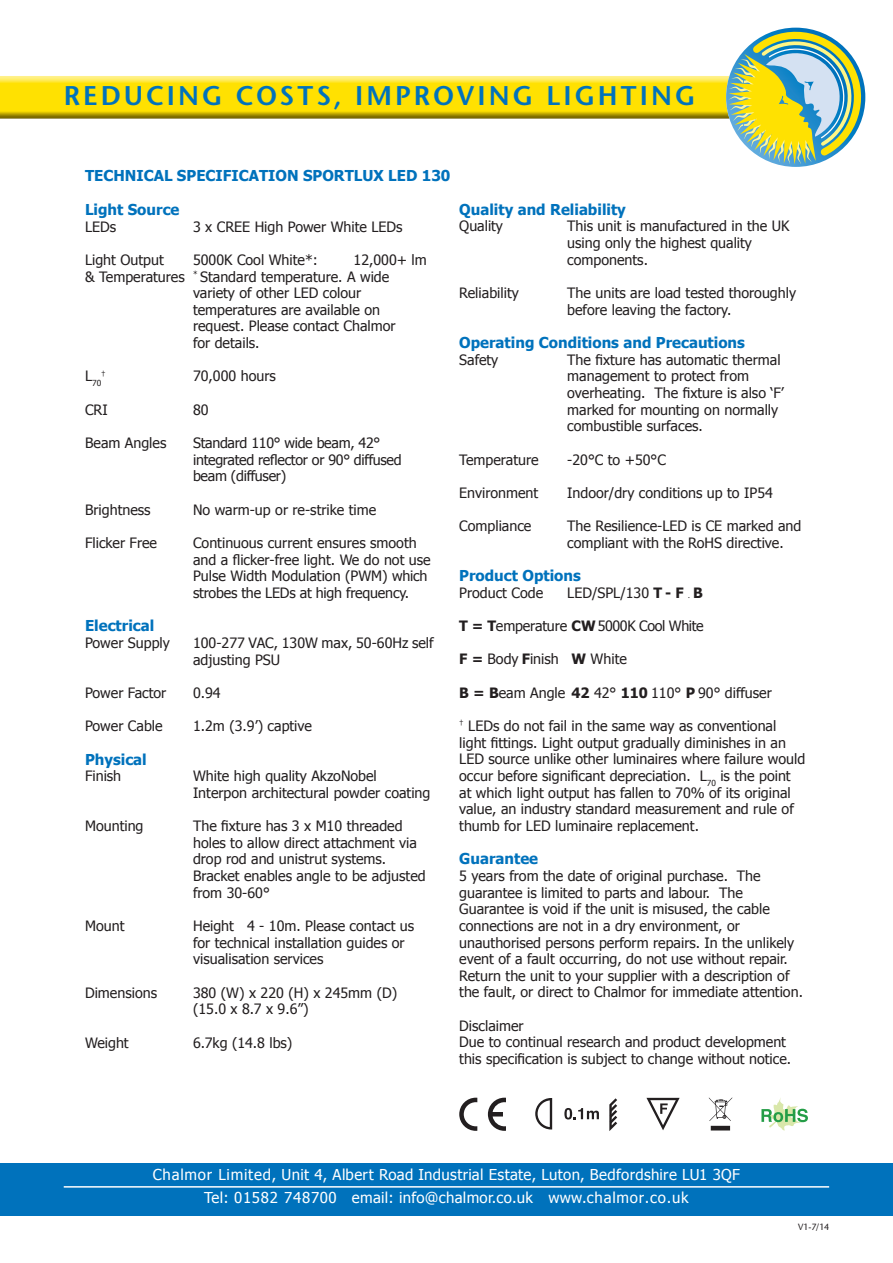
<style>
.page{position:relative;width:893px;height:1263px;background:#fff}
.page>*{position:absolute;margin:0;border:0;box-sizing:border-box;transform-origin:0 0}
.t1{font:600 27px "Stone Sans";letter-spacing:.115em;color:#0072bc}
.t2{font:700 15px "Tahoma";color:#0072bc}
.t3{font:15px/23.7px "Tahoma";letter-spacing:.02em;color:#fff;text-align:center}
.t4{font:14.25px/16.6px "Tahoma";color:#231f20}
.t5{font:14.25px/16.6px "Tahoma";letter-spacing:-.02em;color:#231f20}
.t6{font:14.25px "Tahoma";letter-spacing:-.03em;color:#231f20}
.t7{font:9px "Stone Sans";color:#231f20}
.t8{font:8.25px "Tahoma";color:#231f20}
.s1{font-weight:700}
.s2{font-family:"Myriad Pro";font-weight:300;font-stretch:condensed}
</style>
<div class="page">
<div style="left:0;top:1163px;width:893px;height:52px;background:#0072bc"></div>
<svg style="left:0;top:27px;width:866px;height:137px"></svg>
<hr style="left:64px;top:1186px;width:765px;height:1px;background:#fff">
<svg style="left:709px;top:1097px;width:23px;height:33px"></svg>
<svg style="left:646px;top:1098px;width:34px;height:32px"></svg>
<svg style="left:535px;top:1098px;width:17px;height:31px"></svg>
<svg style="left:609px;top:1098px;width:8px;height:33px"></svg>
<svg style="left:564px;top:1108px;width:35px;height:11px"></svg>
<svg style="left:761px;top:1098px;width:47px;height:33px"></svg>
<svg style="left:488px;top:1098px;width:18px;height:33px"></svg>
<svg style="left:459px;top:1098px;width:18px;height:33px"></svg>
<h1 class="t1" style="left:64px;top:79px;width:633px">REDUCING COSTS, IMPROVING LIGHTING</h1>
<p class="t2" style="left:85px;top:165px;width:367px">Technical Specification SPO RTLUX LE D 130</p>
<p class="t2" style="left:85px;top:199px;width:96px">Light Source</p>
<p class="t4" style="left:85px;top:217px;width:33px">LEDs</p>
<p class="t4" style="left:193px;top:217px;width:211px">3 x CREE High Power White LEDs</p>
<p class="t4" style="left:85px;top:251px;width:80px">Light Output</p>
<p class="t4" style="left:193px;top:251px;width:126px">5000K Cool White*:</p>
<p class="t4" style="left:354px;top:251px;width:75px">12,000+ lm</p>
<p class="t4" style="left:85px;top:267px;width:306px">&amp; Temperatures <sup>*</sup> Standard temperature. A wide</p>
<p class="t4" style="left:193px;top:284px;width:170px">variety of other LED colour</p>
<p class="t4" style="left:193px;top:301px;width:189px">temperatures are available on</p>
<p class="t4" style="left:193px;top:317px;width:204px">request. Please contact Chalmor</p>
<p class="t4" style="left:193px;top:334px;width:68px">for details.</p>
<p class="t8" style="left:85px;top:378px;width:18px"><sup>L</sup>70</p>
<p class="t8" style="left:101px;top:368px;width:6px">†</p>
<p class="t4" style="left:193px;top:367px;width:84px">70,000 hours</p>
<p class="t4" style="left:85px;top:401px;width:24px">CRI</p>
<p class="t4" style="left:193px;top:401px;width:17px">80</p>
<p class="t4" style="left:85px;top:434px;width:83px">Beam Angles</p>
<p class="t5" style="left:193px;top:434px;width:210px">Standard 110° wide beam, 42° integrated reflector or 90° diffused beam (diffuser)</p>
<p class="t4" style="left:85px;top:500px;width:67px">Brightness</p>
<p class="t4" style="left:193px;top:500px;width:185px">No warm-up or re-strike time</p>
<p class="t4" style="left:85px;top:534px;width:74px">Flicker Free</p>
<p class="t4" style="left:193px;top:534px;width:239px">Continuous current ensures smooth and a flicker-free light. We do not use Pulse Width Modulation (PWM) which strobes the LEDs at high frequency.</p>
<p class="t2" style="left:85px;top:615px;width:71px">Electrical</p>
<p class="t4" style="left:85px;top:634px;width:86px">Power Supply</p>
<p class="t4" style="left:193px;top:634px;width:242px">100-277 VAC, 130W max, 50-60Hz self adjusting PSU</p>
<p class="t4" style="left:85px;top:684px;width:83px">Power Factor</p>
<p class="t4" style="left:193px;top:684px;width:29px">0.94</p>
<p class="t4" style="left:85px;top:717px;width:79px">Power Cable</p>
<p class="t4" style="left:193px;top:717px;width:120px">1.2m (3.9’) captive</p>
<p class="t2" style="left:85px;top:748px;width:63px">Physical</p>
<p class="t4" style="left:85px;top:767px;width:38px">Finish</p>
<p class="t4" style="left:193px;top:767px;width:239px">White high quality AkzoNobel<br>Interpon architectural powder coating</p>
<p class="t4" style="left:85px;top:817px;width:60px">Mounting</p>
<p class="t4" style="left:193px;top:817px;width:234px">The fixture has 3 x M10 threaded holes to allow direct attachment via drop rod and unistrut systems.<br>Bracket enables angle to be adjusted from 30-60°</p>
<p class="t4" style="left:85px;top:917px;width:41px">Mount</p>
<p class="t4" style="left:193px;top:917px;width:223px">Height 4 - 10m. Please contact us for technical installation guides or visualisation services</p>
<p class="t4" style="left:85px;top:983px;width:74px">Dimensions</p>
<p class="t4" style="left:193px;top:983px;width:206px">380 (W) x 220 (H) x 245mm (D) (15.0 x 8.7 x 9.6”)</p>
<p class="t4" style="left:85px;top:1033px;width:45px">Weight</p>
<p class="t4" style="left:193px;top:1033px;width:101px">6.7kg (14.8 lbs)</p>
<p class="t2" style="left:459px;top:199px;width:168px">Quality and Reliability</p>
<p class="t4" style="left:459px;top:217px;width:45px">Quality</p>
<p class="t4" style="left:567px;top:217px;width:224px">This unit is manufactured in the UK using only the highest quality components.</p>
<p class="t4" style="left:459px;top:284px;width:61px">Reliability</p>
<p class="t4" style="left:567px;top:284px;width:230px">The units are load tested thoroughly before leaving the factory.</p>
<p class="t2" style="left:459px;top:332px;width:287px">Operating Conditions and Precautions</p>
<p class="t4" style="left:459px;top:350px;width:41px">Safety</p>
<p class="t4" style="left:567px;top:350px;width:218px">The fixture has automatic thermal management to protect from overheating. The fixture is also ‘F’ marked for mounting on normally combustible surfaces.</p>
<p class="t4" style="left:459px;top:450px;width:81px">Temperature</p>
<p class="t4" style="left:567px;top:450px;width:100px">-20°C to +50°C</p>
<p class="t4" style="left:459px;top:484px;width:81px">Environment</p>
<p class="t4" style="left:567px;top:484px;width:207px">Indoor/dry conditions up to IP54</p>
<p class="t4" style="left:459px;top:517px;width:74px">Compliance</p>
<p class="t4" style="left:567px;top:517px;width:236px">The Resilience-LED is CE marked and compliant with the RoHS directive.</p>
<p class="t2" style="left:459px;top:565px;width:123px">Product Options</p>
<p class="t4" style="left:459px;top:584px;width:85px">Product Code</p>
<p class="t4" style="left:567px;top:584px;width:137px">LED/SPL/130 <span class="s1">T - F</span> <span class="s2">.</span> <span class="s1">B</span></p>
<p class="t6" style="left:459px;top:616px;width:246px"><span class="s1">T = T</span>emperature <span class="s1">CW</span> 5000K Cool White</p>
<p class="t4" style="left:459px;top:650px;width:169px"><span class="s1">F =</span> Body <span class="s1">F</span>inish <span class="s1">W</span> White</p>
<p class="t4" style="left:459px;top:683px;width:314px"><span class="s1">B = B</span>eam Angle <span class="s1">42</span> 42° <span class="s1">110</span> 110° <span class="s1">P</span> 90° diffuser</p>
<p class="t4" style="left:459px;top:717px;width:348px"><sup>†</sup> LEDs do not fail in the same way as conventional light fittings. Light output gradually diminishes in an LED source unlike other luminaires where failure would occur before significant depreciation. L<sub>70</sub> is the point at which light output has fallen to 70% of its original value, an industry standard measurement and rule of thumb for LED luminaire replacement.</p>
<p class="t2" style="left:459px;top:848px;width:80px">Guarantee</p>
<p class="t4" style="left:459px;top:867px;width:345px">5 years from the date of original purchase. The guarantee is limited to parts and labour. The Guarantee is void if the unit is misused, the cable connections are not in a dry environment, or unauthorised persons perform repairs. In the unlikely event of a fault occurring, do not use without repair.<br>Return the unit to your supplier with a description of the fault, or direct to Chalmor for immediate attention.</p>
<p class="t4" style="left:459px;top:1017px;width:334px">Disclaimer<br>Due to continual research and product development this specification is subject to change without notice.</p>
<p class="t3" style="left:153px;top:1162px;width:588px">Chalmor Limited, Unit 4, Albert Road Industrial Estate, Luton, Bedfordshire LU1 3QF<br>Tel: 01582 748700 email: info@chalmor.co.uk www.chalmor.co.uk</p>
<p class="t7" style="left:798px;top:1221px;width:33px">V1-7/14</p>
</div>
